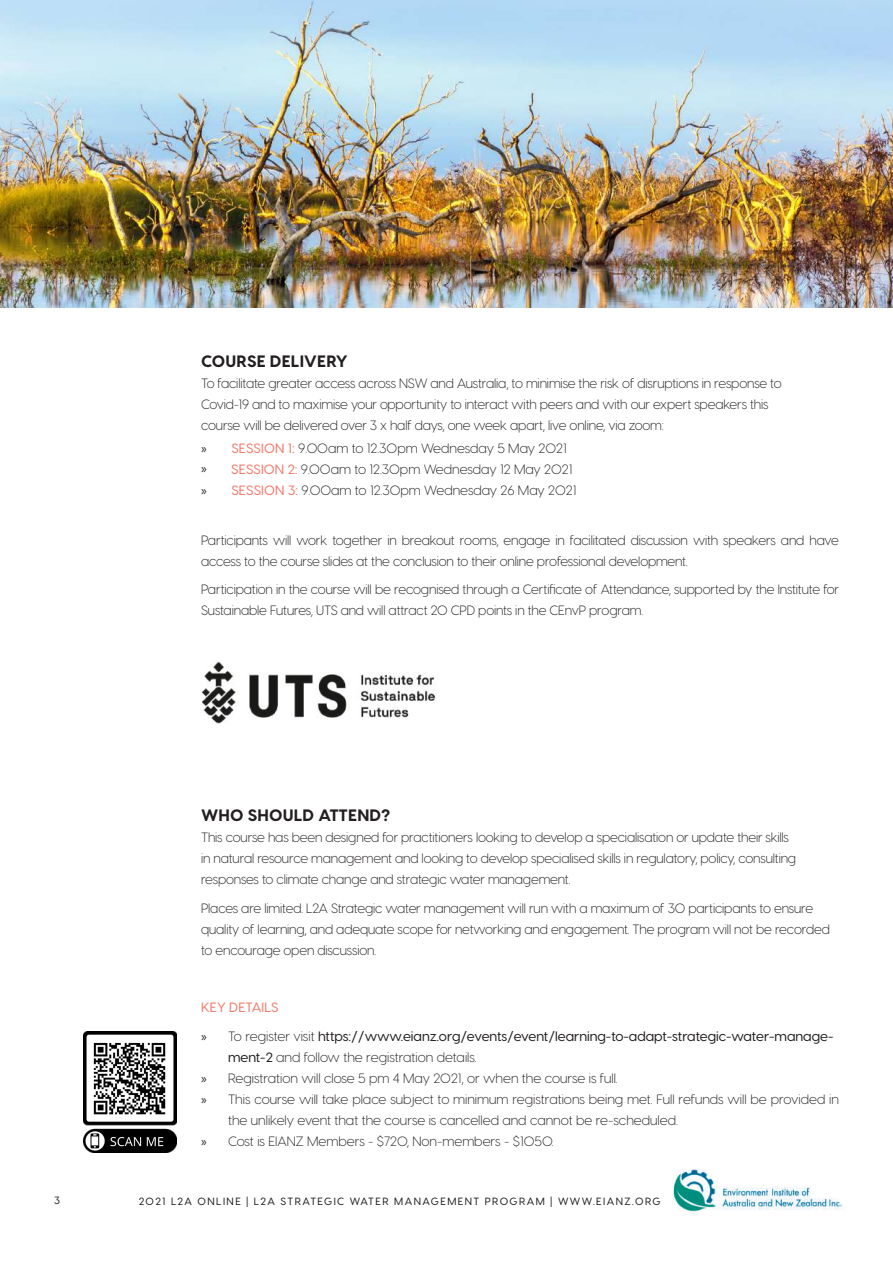
<style>
.page{position:relative;width:893px;height:1263px;background:#fff}
.page>*{position:absolute;margin:0;border:0;box-sizing:border-box;transform-origin:0 0}
.t1{font:800 16.5px "Visby CF";letter-spacing:.01em;color:#231f20}
.t2{font:300 13.5px/21px "Visby CF";letter-spacing:-.01em;color:#231f20}
.t3{font:500 13.5px/29.5px "Visby CF";color:#231f20}
.t4{font:500 10.5px "Visby CF";letter-spacing:.14em;color:#231f20}
.s1{font-family:"Myriad Pro";font-weight:400}
.s2{font-weight:500;color:#f37a6b}
.s3{color:#f37a6b}
.s4{font-weight:300}
.s5{font-weight:500}
</style>
<div class="page">
<img style="left:672px;top:1170px;width:173px;height:43px">
<img style="left:201px;top:661px;width:235px;height:63px">
<img style="left:0;top:0;width:893px;height:308px">
<img style="left:83px;top:1031px;width:93px;height:121px">
<div style="left:90px;top:1037px;width:79px;height:83px;background:#fff"></div>
<img style="left:93px;top:1042px;width:73px;height:73px">
<p class="t1" style="left:201px;top:351px;width:148px">COURSE DELIVERY</p>
<p class="t2" style="left:201px;top:373px;width:582px">To facilitate greater access across NSW and Australia, to minimise the risk of disruptions in response to<br>Covid-19 and to maximise your opportunity to interact with peers and with our expert speakers this course will be delivered over 3 x half days, one week apart, live online, via zoom:</p>
<p class="t2" style="left:201px;top:438px;width:377px"><span class="s1">»</span> <span class="s2">SESSION 1:</span> 9.00am to 12.30pm Wednesday 5 May 2021<br><span class="s1">»</span> <span class="s2">SESSION 2:</span> 9.00am to 12.30pm Wednesday 12 May 2021 <span class="s1">»</span> <span class="s2">SESSION 3:</span> 9.00am to 12.30pm Wednesday 26 May 2021</p>
<p class="t2" style="left:201px;top:529px;width:639px">Participants will work together in breakout rooms, engage in facilitated discussion with speakers and have access to the course slides at the conclusion to their online professional development.</p>
<p class="t2" style="left:201px;top:579px;width:640px">Participation in the course will be recognised through a Certificate of Attendance, supported by the Institute for<br>Sustainable Futures, UTS and will attract 20 CPD points in the CEnvP program.</p>
<p class="t1" style="left:201px;top:805px;width:191px">WHO SHOULD ATTEND?</p>
<p class="t2" style="left:201px;top:827px;width:597px">This course has been designed for practitioners looking to develop a specialisation or update their skills in natural resource management and looking to develop specialised skills in regulatory, policy, consulting responses to climate change and strategic water management.</p>
<p class="t2" style="left:201px;top:897px;width:630px">Places are limited. L2A Strategic water management will run with a maximum of 30 participants to ensure quality of learning, and adequate scope for networking and engagement. The program will not be recorded to encourage open discussion.</p>
<p class="t3" style="left:201px;top:992px;width:634px"><span class="s3">KEY DETAILS<br></span><span class="s1">»</span> <span class="s4">To register visit</span> https://www.eianz.org/events/event/learning-to-adapt-strategic-water-manage-</p>
<p class="t2" style="left:228px;top:1047px;width:250px"><span class="s5">ment-2</span> and follow the registration details.</p>
<p class="t2" style="left:201px;top:1068px;width:418px"><span class="s1">»</span> Registration will close 5 pm 4 May 2021, or when the course is full.</p>
<p class="t2" style="left:201px;top:1089px;width:639px"><span class="s1">»</span> This course will take place subject to minimum registrations being met. Full refunds will be provided in</p>
<p class="t2" style="left:228px;top:1110px;width:451px">the unlikely event that the course is cancelled and cannot be re-scheduled.</p>
<p class="t2" style="left:201px;top:1131px;width:354px"><span class="s1">»</span> Cost is EIANZ Members - $720, Non-members - $1050.</p>
<p class="t4" style="left:54px;top:1194px;width:7px">3</p>
<p class="t4" style="left:139px;top:1195px;width:523px">2021 L2A ONLINE | L2A STRATEGIC WATER MANAGEMENT PROGRAM | WWW.EIANZ.ORG</p>
</div>
